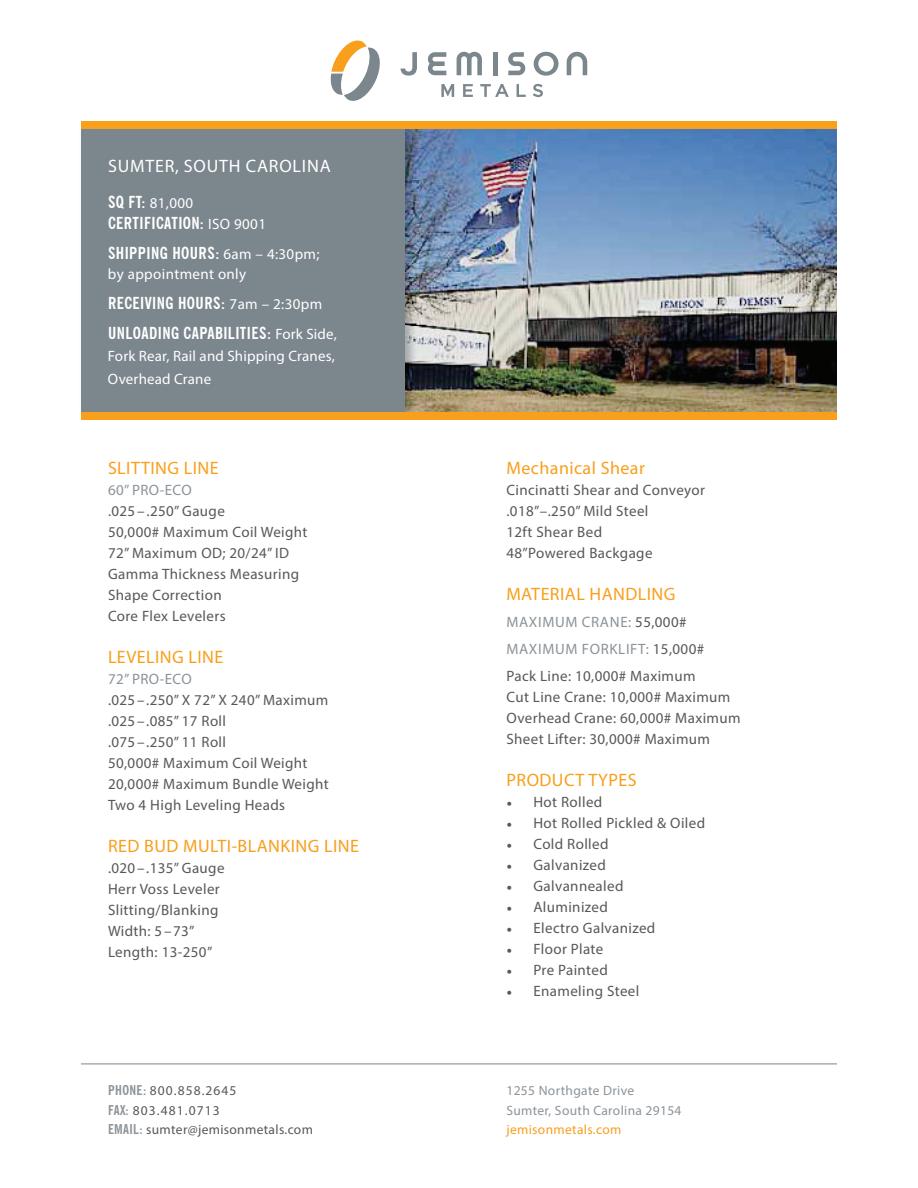
<style>
.page{position:relative;width:918px;height:1188px;background:#fff}
.page>*{position:absolute;margin:0;border:0;box-sizing:border-box;transform-origin:0 0}
.t1{font:18px "Myriad Pro";letter-spacing:.025em;color:#f89f1c}
.t2{font:18px "Myriad Pro";letter-spacing:.045em;color:#fff}
.t3{font:700 condensed 16.5px/30px "News Gothic BT";letter-spacing:.025em;color:#fff}
.t4{font:15px/21px "Myriad Pro";letter-spacing:.025em;color:#57585a}
.t5{font:15px/22.5px "Myriad Pro";letter-spacing:.01em;color:#fff}
.t6{font:15px "Myriad Pro";letter-spacing:.025em;color:#8b9399}
.t7{font:13.5px/19.5px "Myriad Pro";letter-spacing:.025em;color:#57585a}
.t8{font:13.5px/19.5px "Myriad Pro";letter-spacing:.025em;color:#8b9399}
.t9{font:13.5px "Myriad Pro";letter-spacing:.025em;color:#f89f1c}
.s1{font-family:"News Gothic BT";font-weight:700;font-stretch:condensed;font-size:16.5px}
.s2{font-family:"Myriad Pro";font-weight:400;font-stretch:normal;font-size:15px}
.s3{color:#8b9399}
.s4{font-family:"Minion Pro"}
.s5{font-family:"News Gothic BT";font-weight:700;font-stretch:condensed;color:#8b9399}
</style>
<div class="page">
<hr style="left:81px;top:1064px;width:756px;height:1px;background:#7c868d">
<img style="left:418px;top:129px;width:419px;height:283px">
<img style="left:81px;top:121px;width:337px;height:299px">
<div style="left:81px;top:129px;width:324px;height:283px;background:#7c868d"></div>
<div style="left:81px;top:412px;width:756px;height:7px;background:#f89f1c"></div>
<div style="left:81px;top:122px;width:756px;height:7px;background:#f89f1c"></div>
<svg style="left:330px;top:40px;width:50px;height:61px"></svg>
<svg style="left:441px;top:84px;width:13px;height:13px"></svg>
<svg style="left:463px;top:84px;width:10px;height:13px"></svg>
<svg style="left:480px;top:84px;width:29px;height:13px"></svg>
<svg style="left:517px;top:84px;width:9px;height:13px"></svg>
<svg style="left:533px;top:84px;width:10px;height:13px"></svg>
<svg style="left:567px;top:52px;width:20px;height:23px"></svg>
<div style="left:493px;top:52px;width:5px;height:23px;background:#7c868d"></div>
<svg style="left:534px;top:52px;width:25px;height:24px"></svg>
<svg style="left:400px;top:52px;width:17px;height:24px"></svg>
<svg style="left:428px;top:52px;width:18px;height:23px"></svg>
<svg style="left:508px;top:52px;width:17px;height:23px"></svg>
<svg style="left:457px;top:52px;width:25px;height:23px"></svg>
<p class="t2" style="left:108px;top:155px;width:224px">SUMTER, SOUTH CAROLINA</p>
<p class="t5" style="left:108px;top:191px;width:87px"><span class="s1">SQ FT:</span> 81,000</p>
<p class="t3" style="left:108px;top:208px;width:213px">CERTIFICATION: <span class="s2">ISO 9001<br></span>SHIPPING HOURS: <span class="s2">6am – 4:30pm;</span></p>
<p class="t5" style="left:108px;top:262px;width:140px">by appointment only</p>
<p class="t3" style="left:108px;top:287px;width:230px">RECEIVING HOURS: <span class="s2">7am – 2:30pm<br></span>UNLOADING CAPABILITIES: <span class="s2">Fork Side,</span></p>
<p class="t5" style="left:108px;top:344px;width:228px">Fork Rear, Rail and Shipping Cranes,<br>Overhead Crane</p>
<p class="t1" style="left:108px;top:457px;width:112px">SLITTING LINE</p>
<p class="t6" style="left:108px;top:481px;width:85px">60” PRO-ECO</p>
<p class="t4" style="left:108px;top:500px;width:201px">.025–.250” Gauge<br>50,000# Maximum Coil Weight<br>72” Maximum OD; 20/24” ID<br>Gamma Thickness Measuring<br>Shape Correction<br>Core Flex Levelers</p>
<p class="t1" style="left:108px;top:646px;width:117px">LEVELING LINE</p>
<p class="t6" style="left:108px;top:670px;width:85px">72” PRO-ECO</p>
<p class="t4" style="left:108px;top:689px;width:222px">.025–.250” X 72” X 240” Maximum .025–.085” 17 Roll<br>.075–.250” 11 Roll<br>50,000# Maximum Coil Weight<br>20,000# Maximum Bundle Weight<br>Two 4 High Leveling Heads</p>
<p class="t1" style="left:108px;top:835px;width:253px">RED BUD MULTI-BLANKING LINE</p>
<p class="t4" style="left:108px;top:857px;width:118px">.020–.135” Gauge<br>Herr Voss Leveler<br>Slitting/Blanking<br>Width: 5–73”<br>Length: 13-250”</p>
<p class="t1" style="left:506px;top:457px;width:140px">Mechanical Shear</p>
<p class="t4" style="left:506px;top:479px;width:200px">Cincinatti Shear and Conveyor .018”–.250” Mild Steel<br>12ft Shear Bed<br>48”Powered Backgage</p>
<p class="t1" style="left:506px;top:583px;width:171px">MATERIAL HANDLING</p>
<p class="t4" style="left:506px;top:608px;width:199px;line-height:27px"><span class="s3">MAXIMUM CRANE:</span> 55,000#<br><span class="s3">MAXIMUM FORKLIFT:</span> 15,000#<br>Pack Line: 10,000# Maximum</p>
<p class="t4" style="left:506px;top:686px;width:236px">Cut Line Crane: 10,000# Maximum<br>Overhead Crane: 60,000# Maximum<br>Sheet Lifter: 30,000# Maximum</p>
<p class="t1" style="left:506px;top:769px;width:132px">PRODUCT TYPES</p>
<p class="t4" style="left:506px;top:791px;width:97px"><span class="s4">•</span> Hot Rolled</p>
<p class="t4" style="left:506px;top:812px;width:200px"><span class="s4">•</span> Hot Rolled Pickled &amp; Oiled</p>
<p class="t4" style="left:506px;top:833px;width:104px"><span class="s4">•</span> Cold Rolled</p>
<p class="t4" style="left:506px;top:854px;width:101px"><span class="s4">•</span> Galvanized</p>
<p class="t4" style="left:506px;top:875px;width:118px"><span class="s4">•</span> Galvannealed</p>
<p class="t4" style="left:506px;top:896px;width:103px"><span class="s4">•</span> Aluminized</p>
<p class="t4" style="left:506px;top:917px;width:150px"><span class="s4">•</span> Electro Galvanized</p>
<p class="t4" style="left:506px;top:938px;width:98px"><span class="s4">•</span> Floor Plate</p>
<p class="t4" style="left:506px;top:959px;width:103px"><span class="s4">•</span> Pre Painted</p>
<p class="t4" style="left:506px;top:980px;width:134px"><span class="s4">•</span> Enameling Steel</p>
<p class="t7" style="left:108px;top:1081px;width:206px"><span class="s5">PHONE:</span> 800.858.2645<br><span class="s5">FAX:</span> 803.481.0713<br><span class="s5">EMAIL:</span> sumter@jemisonmetals.com</p>
<p class="t8" style="left:506px;top:1081px;width:177px">1255 Northgate Drive<br>Sumter, South Carolina 29154</p>
<p class="t9" style="left:506px;top:1121px;width:116px">jemisonmetals.com</p>
</div>
